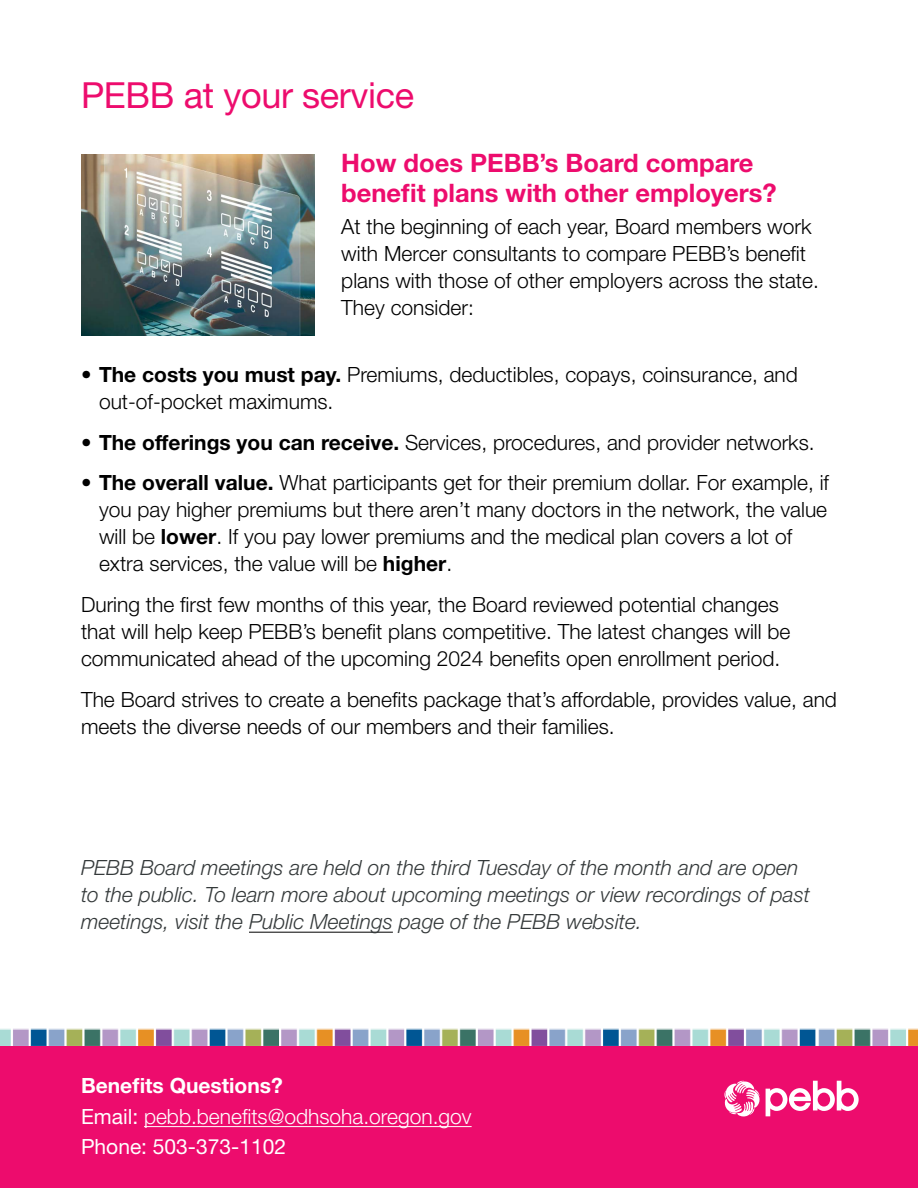
<style>
.page{position:relative;width:918px;height:1188px;background:#fff}
.page>*{position:absolute;margin:0;border:0;box-sizing:border-box;transform-origin:0 0}
.t1{font:36px "Helvetica Neue LT Std";letter-spacing:-.01em;color:#ed0c6d}
.t2{font:700 25.5px/30px "Helvetica Neue LT Std";color:#ed0c6d}
.t3{font:300 21px/27px "Helvetica Neue LT Std";color:#000}
.t4{font:italic 300 21px/27px "Helvetica Neue LT Std";color:#34393a}
.t5{font:300 21px/30.9px "Helvetica Neue LT Std";color:#fff}
.s1{font-weight:700}
.s2{font-weight:400}
</style>
<div class="page">
<hr style="left:249px;top:932px;width:144px;height:1px;background:#000">
<svg style="left:0;top:1028px;width:918px;height:19px;background:#a6a3ad"></svg>
<div style="left:0;top:1047px;width:918px;height:141px;background:#ed0c6d"></div>
<svg style="left:724px;top:1080px;width:36px;height:37px"></svg>
<svg style="left:766px;top:1081px;width:93px;height:35px"></svg>
<hr style="left:144px;top:1126px;width:328px;height:1px;background:#fff">
<img style="left:81px;top:154px;width:233px;height:182px">
<h1 class="t1" style="left:81px;top:74px;width:335px">PEBB at your service</h1>
<p class="t2" style="left:341px;top:147px;width:437px">How does PEBB’s Board compare benefit plans with other employers?</p>
<p class="t3" style="left:341px;top:213px;width:479px">At the beginning of each year, Board members work with Mercer consultants to compare PEBB’s benefit plans with those of other employers across the state.<br>They consider:</p>
<p class="t3" style="left:99px;top:361px;width:700px;text-indent:-18px">• <span class="s1">The costs you must pay.</span> Premiums, deductibles, copays, coinsurance, and out-of-pocket maximums.</p>
<p class="t3" style="left:81px;top:429px;width:735px">• <span class="s1">The offerings you can receive.</span> Services, procedures, and provider networks.</p>
<p class="t3" style="left:99px;top:469px;width:732px;text-indent:-18px">• <span class="s1">The overall value.</span> What participants get for their premium dollar. For example, if you pay higher premiums but there aren’t many doctors in the network, the value will be <span class="s1">lower</span>. If you pay lower premiums and the medical plan covers a lot of extra services, the value will be <span class="s1">higher</span>.</p>
<p class="t3" style="left:81px;top:591px;width:711px">During the first few months of this year, the Board reviewed potential changes that will help keep PEBB’s benefit plans competitive. The latest changes will be communicated ahead of the upcoming 2024 benefits open enrollment period.</p>
<p class="t3" style="left:81px;top:685px;width:758px">The Board strives to create a benefits package that’s affordable, provides value, and meets the diverse needs of our members and their families.</p>
<p class="t4" style="left:81px;top:854px;width:730px">PEBB Board meetings are held on the third Tuesday of the month and are open to the public. To learn more about upcoming meetings or view recordings of past meetings, visit the Public Meetings page of the PEBB website.</p>
<p class="t5" style="left:81px;top:1069px;width:392px"><span class="s1">Benefits Questions?<br></span><span class="s2">Email:</span> pebb.benefits@odhsoha.oregon.gov<br><span class="s2">Phone: 503-373-1102</span></p>
</div>
